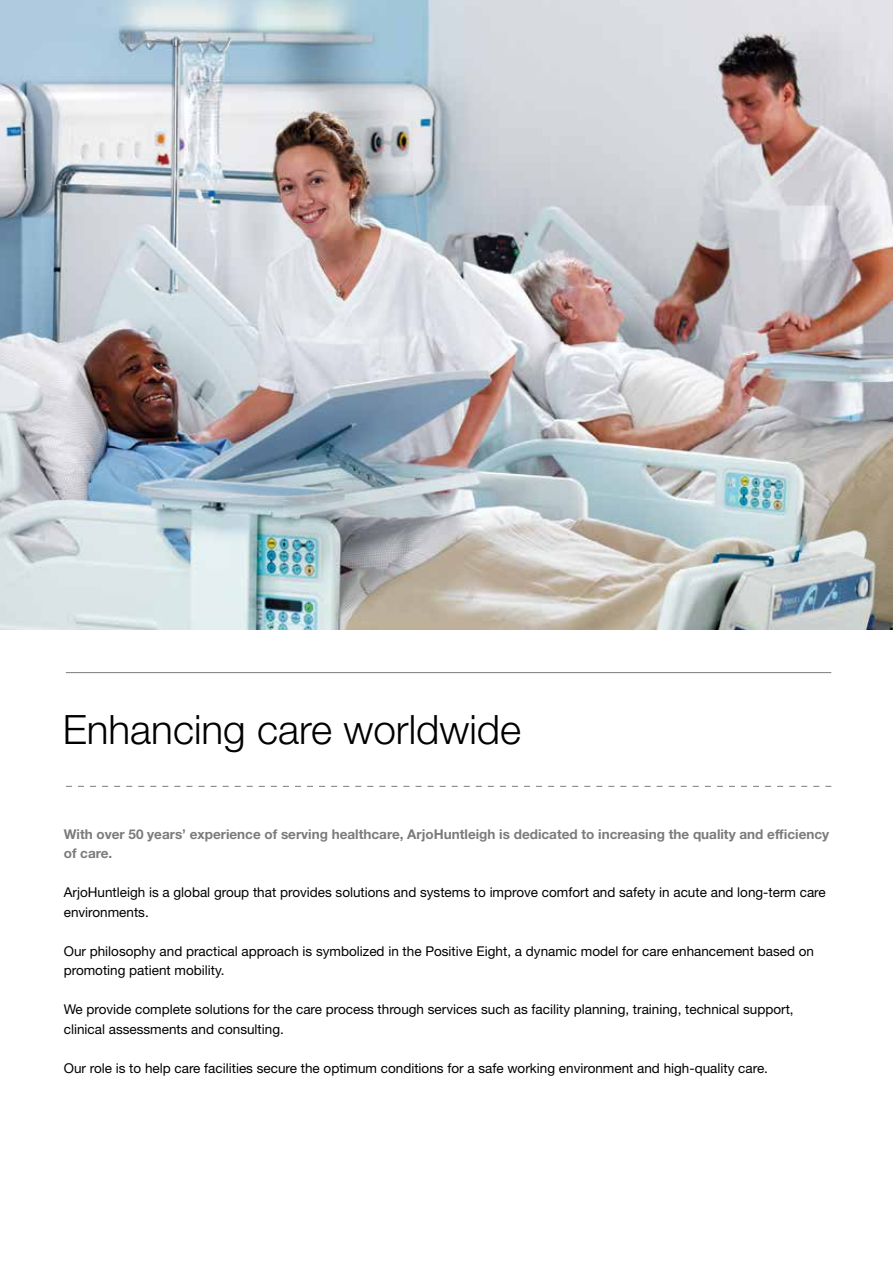
<style>
.page{position:relative;width:893px;height:1263px;background:#fff}
.page>*{position:absolute;margin:0;border:0;box-sizing:border-box;transform-origin:0 0}
.t1{font:300 40.5px "Helvetica Neue LT Pro";color:#000}
.t2{font:13.5px/19.5px "Helvetica Neue LT Std";color:#000}
.t3{font:700 13.5px/19.5px "Helvetica Neue LT Std";color:#7c7b7b}
</style>
<div class="page">
<img style="left:0;top:0;width:893px;height:629px">
<hr style="left:66px;top:672px;width:765px;height:1px;background:#7c7b7b">
<svg style="left:66px;top:786px;width:765px;height:1px"></svg>
<h1 class="t1" style="left:63px;top:705px;width:460px">Enhancing care worldwide</h1>
<p class="t3" style="left:64px;top:824px;width:767px">With over 50 years’ experience of serving healthcare, ArjoHuntleigh is dedicated to increasing the quality and efficiency of care.</p>
<p class="t2" style="left:64px;top:882px;width:763px">ArjoHuntleigh is a global group that provides solutions and systems to improve comfort and safety in acute and long-term care environments.</p>
<p class="t2" style="left:64px;top:941px;width:752px">Our philosophy and practical approach is symbolized in the Positive Eight, a dynamic model for care enhancement based on promoting patient mobility.</p>
<p class="t2" style="left:64px;top:999px;width:731px">We provide complete solutions for the care process through services such as facility planning, training, technical support, clinical assessments and consulting.</p>
<p class="t2" style="left:64px;top:1058px;width:706px">Our role is to help care facilities secure the optimum conditions for a safe working environment and high-quality care.</p>
</div>
